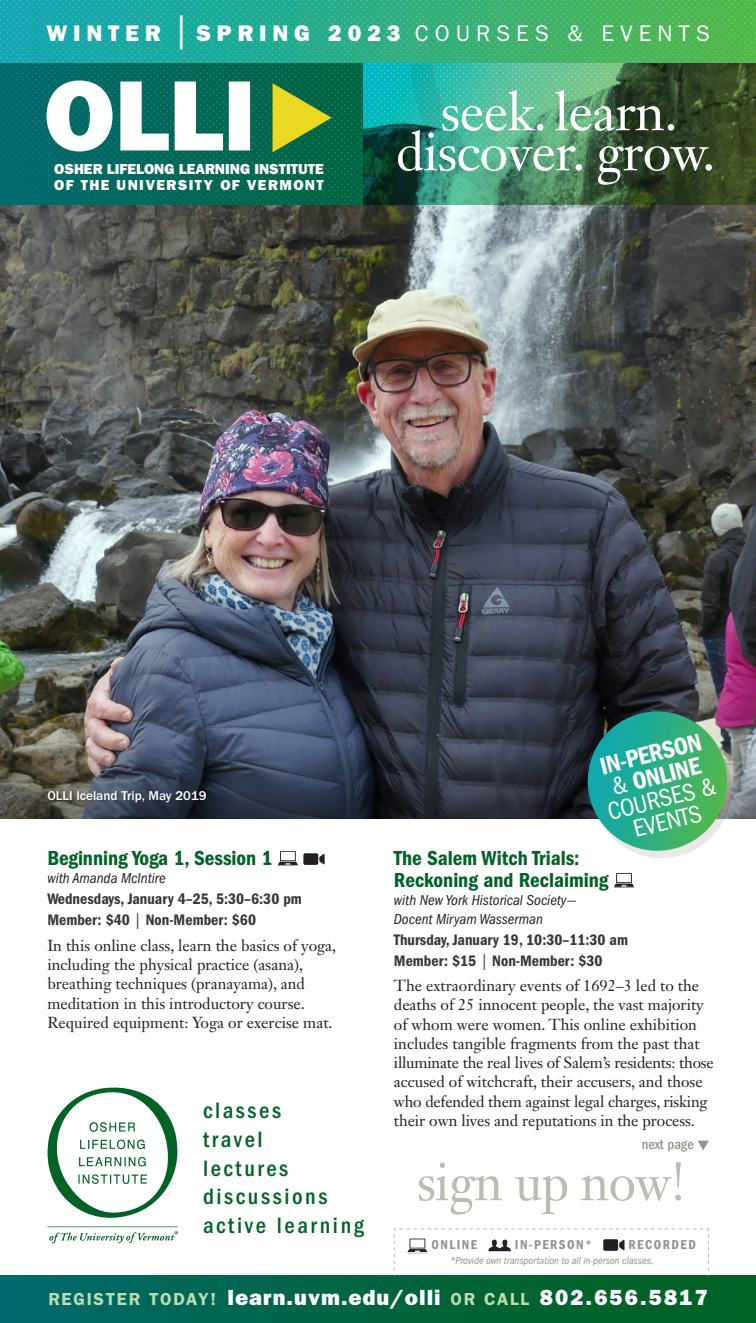
<style>
.page{position:relative;width:756px;height:1323px;background:#fff}
.page>*{position:absolute;margin:0;border:0;box-sizing:border-box;transform-origin:0 0}
.t1{font:53.38px "Janson Text LT Std";letter-spacing:-.015em;color:#fff}
.t2{font:53.2px "Janson Text LT Std";letter-spacing:-.015em;color:#bcbcb0;scale:.96 1}
.Course_Title{font:25.2px "ITC Franklin Gothic Std Dm Cd";color:#fff}
.Course_Title-2{font:condensed 25.2px/23.1px "ITC Franklin Gothic Std";color:#fff;text-align:center}
.t3{font:500 condensed 23.1px/28.7px "ITC Franklin Gothic Std";letter-spacing:.115em;color:#016226}
.t4{font:22.75px "ITC Franklin Gothic Std Hvy";letter-spacing:.26em;color:#fff}
.t5{font:22.05px "ITC Franklin Gothic Std Hvy";letter-spacing:.045em;color:#fff}
.Course_Title-3{font:21px/21.9px "ITC Franklin Gothic Std Dm Cd";color:#016226}
.Course_Description{font:15.75px/19.2px "Janson Text LT Std";color:#231f20}
.Date_Price{font:15.75px/21px "ITC Franklin Gothic Std Dm Cd";color:#373935}
.with_instructor{font:italic condensed 14.88px/18.4px "ITC Franklin Gothic Std";color:#231f20}
.t6{font:14.53px "ITC Franklin Gothic Std Hvy";color:#fff}
.t7{font:14.53px "ITC Franklin Gothic Std Hvy";letter-spacing:.095em;color:#fff}
.t8{font:500 condensed 14.53px "ITC Franklin Gothic Std";color:#939389}
.Course_Title-4{font:13.3px "ITC Franklin Gothic Std Dm Cd";letter-spacing:.11em;color:#939389}
.t9{font:500 13.3px "ITC Franklin Gothic Std";color:#fff}
.Course_Title-5{font:italic condensed 10.5px "ITC Franklin Gothic Std";color:#939389}
.s1{font-family:"ITC Franklin Gothic Std";font-weight:500;font-size:34.12px}
.s2{font-family:"ITC Franklin Gothic Std"}
.s3{font-family:"ITC Franklin Gothic Std";font-stretch:condensed}
.s4{font-family:"ITC Franklin Gothic Std";font-weight:600;font-size:17.5px;color:#bcddae}
</style>
<div class="page">
<div style="left:0;top:1276px;width:756px;height:47px;background:linear-gradient(to right,#00696a,#01611c)"></div>
<svg style="left:698px;top:1141px;width:11px;height:9px"></svg>
<img style="left:0;top:205px;width:756px;height:527px">
<svg style="left:0;top:732px;width:756px;height:87px;background:#3e434f"></svg>
<div style="left:48px;top:791px;width:160px;height:13px;background:#231f20;opacity:.4"></div>
<svg style="left:48px;top:1087px;width:129px;height:131px"></svg>
<hr style="left:47px;top:1226px;width:131px;height:1px;background:#016226;border-radius:50%">
<svg style="left:49px;top:1230px;width:130px;height:14px"></svg>
<svg style="left:580px;top:711px;width:159px;height:147px;background:#54a78b"></svg>
<svg style="left:393px;top:1228px;width:316px;height:49px"></svg>
<svg style="left:278px;top:851px;width:20px;height:15px"></svg>
<div style="left:303px;top:853px;width:15px;height:12px;background:#231f20;border-radius:2px"></div>
<svg style="left:319px;top:854px;width:6px;height:11px"></svg>
<svg style="left:614px;top:873px;width:20px;height:15px"></svg>
<img style="left:362px;top:63px;width:394px;height:142px">
<img style="left:410px;top:63px;width:299px;height:142px">
<svg style="left:0;top:63px;width:362px;height:142px;background:#036959"></svg>
<svg style="left:47px;top:80px;width:203px;height:72px"></svg>
<svg style="left:273px;top:83px;width:59px;height:69px;background:#759f35"></svg>
<svg style="left:0;top:0;width:756px;height:63px;background:#31af82"></svg>
<p class="t4" style="left:46px;top:20px;width:665px">WINTER <span class="s1">|</span> SPRING 2023 <span class="s2">COURSES &amp; EVENTS</span></p>
<p class="t6" style="left:54px;top:161px;width:271px">OSHER LIFELONG LEARNING INSTITUTE</p>
<p class="t7" style="left:54px;top:176px;width:271px">OF THE UNIVERSITY OF VERMONT</p>
<p class="t1" style="left:441px;top:78px;width:239px">seek. learn.</p>
<p class="t1" style="left:396px;top:118px;width:321px">discover. grow.</p>
<p class="t9" style="left:47px;top:788px;width:161px">OLLI Iceland Trip, May 2019</p>
<p class="Course_Title-3" style="left:47px;top:847px;width:227px">Beginning Yoga 1, Session 1</p>
<p class="with_instructor" style="left:47px;top:869px;width:120px">with Amanda McIntire</p>
<p class="Date_Price" style="left:47px;top:889px;width:256px">Wednesdays, January 4–25, 5:30–6:30 pm<br>Member: $40 <span class="s3">|</span> Non-Member: $60</p>
<p class="Course_Description" style="left:47px;top:936px;width:290px">In this online class, learn the basics of yoga, including the physical practice (asana), breathing techniques (pranayama), and meditation in this introductory course.<br>Required equipment: Yoga or exercise mat.</p>
<p class="t3" style="left:203px;top:1096px;width:80px">classes</p>
<p class="t3" style="left:203px;top:1125px;width:61px">travel</p>
<p class="t3" style="left:203px;top:1154px;width:126px">lectures discussions</p>
<p class="t3" style="left:203px;top:1211px;width:163px">active learning</p>
<p class="Course_Title" style="left:597px;top:752px;width:105px;rotate:-14deg">IN-PERSON</p>
<p class="Course_Title" style="left:609px;top:773px;width:93px;rotate:-14deg"><span class="s3">&amp;</span> ONLINE</p>
<p class="Course_Title-2" style="left:605px;top:801px;width:113px;rotate:-14deg">COURSES &amp;<br>EVENTS</p>
<p class="Course_Title-3" style="left:394px;top:847px;width:216px">The Salem Witch Trials:<br>Reckoning and Reclaiming</p>
<p class="with_instructor" style="left:394px;top:891px;width:184px">with New York Historical Society—<br>Docent Miryam Wasserman</p>
<p class="Date_Price" style="left:394px;top:929px;width:236px">Thursday, January 19, 10:30–11:30 am<br>Member: $15 <span class="s3">|</span> Non-Member: $30</p>
<p class="Course_Description" style="left:394px;top:976px;width:321px">The extraordinary events of 1692–3 led to the deaths of 25 innocent people, the vast majority of whom were women. This online exhibition includes tangible fragments from the past that illuminate the real lives of Salem’s residents: those accused of witchcraft, their accusers, and those who defended them against legal charges, risking their own lives and reputations in the process.</p>
<h2 class="t2" style="left:417px;top:1148px;width:281px">sign up now!</h2>
<p class="t8" style="left:642px;top:1136px;width:53px">next page</p>
<p class="Course_Title-4" style="left:432px;top:1237px;width:47px">ONLINE</p>
<p class="Course_Title-4" style="left:515px;top:1237px;width:79px">IN-PERSON<span class="s3">*</span></p>
<p class="Course_Title-4" style="left:629px;top:1237px;width:69px">RECORDED</p>
<p class="Course_Title-5" style="left:450px;top:1255px;width:205px">*Provide own transportation to all in-person classes.</p>
<p class="t5" style="left:48px;top:1285px;width:661px"><span class="s4">REGISTER TODAY!</span> learn.uvm.edu/olli <span class="s4">OR CALL</span> 802.656.5817</p>
</div>
